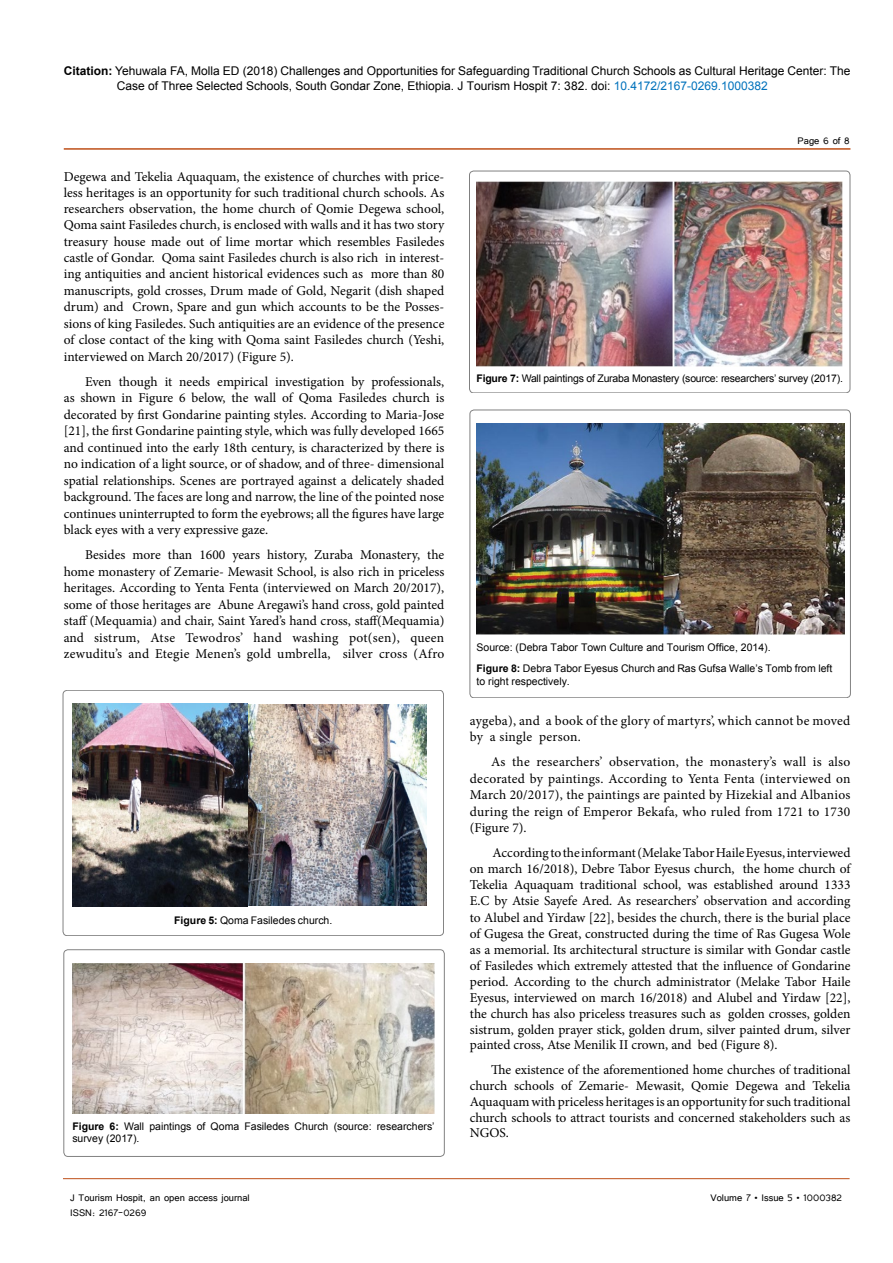
<style>
.page{position:relative;width:893px;height:1263px;background:#fff}
.page>*{position:absolute;margin:0;border:0;box-sizing:border-box;transform-origin:0 0}
.t1{font:13.5px/16.5px "Minion Pro";letter-spacing:.005em;color:#000;text-align:justify}
.t2{font:12px/14.4px "Arial";color:#000}
.t3{font:12px "Tunga";color:#000}
.t4{font:10.5px/12.6px "Arial";color:#000}
.t5{font:10.5px "Arial";letter-spacing:-.02em;color:#000}
.s1{font-weight:700}
.s2{color:#0072bc}
</style>
<div class="page">
<hr style="left:64px;top:148px;width:786px;height:2px;background:#be4f18">
<hr style="left:63px;top:1178px;width:787px;height:1px;background:#be4f18">
<div style="left:63px;top:690px;width:381px;height:246px;border:1px solid #000;border-radius:4px"></div>
<img style="left:72px;top:703px;width:354px;height:203px">
<div style="left:64px;top:950px;width:380px;height:206px;border:1px solid #000;border-radius:4px"></div>
<img style="left:72px;top:964px;width:362px;height:150px">
<div style="left:469px;top:171px;width:381px;height:222px;border:1px solid #000;border-radius:4px"></div>
<img style="left:476px;top:181px;width:367px;height:185px">
<div style="left:470px;top:410px;width:380px;height:288px;border:1px solid #000;border-radius:4px"></div>
<img style="left:476px;top:423px;width:368px;height:212px">
<p class="t2" style="left:117px;top:64px;width:735px;text-indent:-53px"><span class="s1">Citation:</span> Yehuwala FA, Molla ED (2018) Challenges and Opportunities for Safeguarding Traditional Church Schools as Cultural Heritage Center: The<br>Case of Three Selected Schools, South Gondar Zone, Ethiopia. J Tourism Hospit 7: 382. doi: <span class="s2">10.4172/2167-0269.1000382</span></p>
<p class="t1" style="left:64px;top:168px;width:382px">Degewa and Tekelia Aquaquam, the existence of churches with price&shy;less heritages is an opportunity for such traditional church schools. As researchers observation, the home church of Qomie Degewa school, Qoma saint Fasiledes church, is enclosed with walls and it has two story treasury house made out of lime mortar which resembles Fasiledes castle of Gondar. Qoma saint Fasiledes church is also rich in interest&shy;ing antiquities and ancient historical evidences such as more than 80 manuscripts, gold crosses, Drum made of Gold, Negarit (dish shaped drum) and Crown, Spare and gun which accounts to be the Posses&shy;sions of king Fasiledes. Such antiquities are an evidence of the presence of close contact of the king with Qoma saint Fasiledes church (Yeshi, interviewed on March 20/2017) (Figure 5).</p>
<p class="t1" style="left:64px;top:373px;width:382px;text-indent:21px">Even though it needs empirical investigation by professionals, as shown in Figure 6 below, the wall of Qoma Fasiledes church is decorated by first Gondarine painting styles. According to Maria-Jose [21], the first Gondarine painting style, which was fully developed 1665 and continued into the early 18th century, is characterized by there is no indication of a light source, or of shadow, and of three- dimensional spatial relationships. Scenes are portrayed against a delicately shaded background. The faces are long and narrow, the line of the pointed nose continues uninterrupted to form the eyebrows; all the figures have large black eyes with a very expressive gaze.</p>
<p class="t1" style="left:64px;top:546px;width:382px;text-indent:21px">Besides more than 1600 years history, Zuraba Monastery, the home monastery of Zemarie- Mewasit School, is also rich in priceless heritages. According to Yenta Fenta (interviewed on March 20/2017), some of those heritages are Abune Aregawi’s hand cross, gold painted staff (Mequamia) and chair, Saint Yared’s hand cross, staff(Mequamia) and sistrum, Atse Tewodros’ hand washing pot(sen), queen zewuditu’s and Etegie Menen’s gold umbrella, silver cross (Afro</p>
<p class="t4" style="left:174px;top:914px;width:160px"><span class="s1">Figure 5:</span> Qoma Fasiledes church.</p>
<p class="t4" style="left:72px;top:1120px;width:364px"><span class="s1">Figure 6:</span> Wall paintings of Qoma Fasiledes Church (source: researchers’ survey (2017).</p>
<p class="t3" style="left:798px;top:133px;width:54px">Page 6 of 8</p>
<p class="t5" style="left:476px;top:372px;width:368px"><span class="s1">Figure 7:</span> Wall paintings of Zuraba Monastery (source: researchers’ survey (2017).</p>
<p class="t4" style="left:476px;top:637px;width:357px;line-height:21.1px">Source: (Debra Tabor Town Culture and Tourism Office, 2014).<br><span class="s1">Figure 8:</span> Debra Tabor Eyesus Church and Ras Gufsa Walle’s Tomb from left</p>
<p class="t4" style="left:476px;top:675px;width:95px">to right respectively.</p>
<p class="t1" style="left:470px;top:712px;width:382px">aygeba), and a book of the glory of martyrs’, which cannot be moved by a single person.</p>
<p class="t1" style="left:470px;top:753px;width:382px;text-indent:21px">As the researchers’ observation, the monastery’s wall is also decorated by paintings. According to Yenta Fenta (interviewed on March 20/2017), the paintings are painted by Hizekial and Albanios during the reign of Emperor Bekafa, who ruled from 1721 to 1730 (Figure 7).</p>
<p class="t1" style="left:470px;top:844px;width:382px;line-height:16px;text-indent:23px">According to the informant (Melake Tabor Haile Eyesus, interviewed on march 16/2018), Debre Tabor Eyesus church, the home church of Tekelia Aquaquam traditional school, was established around 1333<br>E.C by Atsie Sayefe Ared. As researchers’ observation and according to Alubel and Yirdaw [22], besides the church, there is the burial place of Gugesa the Great, constructed during the time of Ras Gugesa Wole as a memorial. Its architectural structure is similar with Gondar castle of Fasiledes which extremely attested that the influence of Gondarine period. According to the church administrator (Melake Tabor Haile Eyesus, interviewed on march 16/2018) and Alubel and Yirdaw [22], the church has also priceless treasures such as golden crosses, golden sistrum, golden prayer stick, golden drum, silver painted drum, silver painted cross, Atse Menilik II crown, and bed (Figure 8).</p>
<p class="t1" style="left:470px;top:1061px;width:382px;line-height:15.9px;text-indent:21px">The existence of the aforementioned home churches of traditional church schools of Zemarie- Mewasit, Qomie Degewa and Tekelia Aquaquam with priceless heritages is an opportunity for such traditional church schools to attract tourists and concerned stakeholders such as NGOS.</p>
<p class="t3" style="left:70px;top:1190px;width:181px">J Tourism Hospit, an open access journal</p>
<p class="t3" style="left:710px;top:1190px;width:133px">Volume 7 • Issue 5 • 1000382</p>
<p class="t3" style="left:70px;top:1204px;width:78px">ISSN: 2167-0269</p>
</div>
